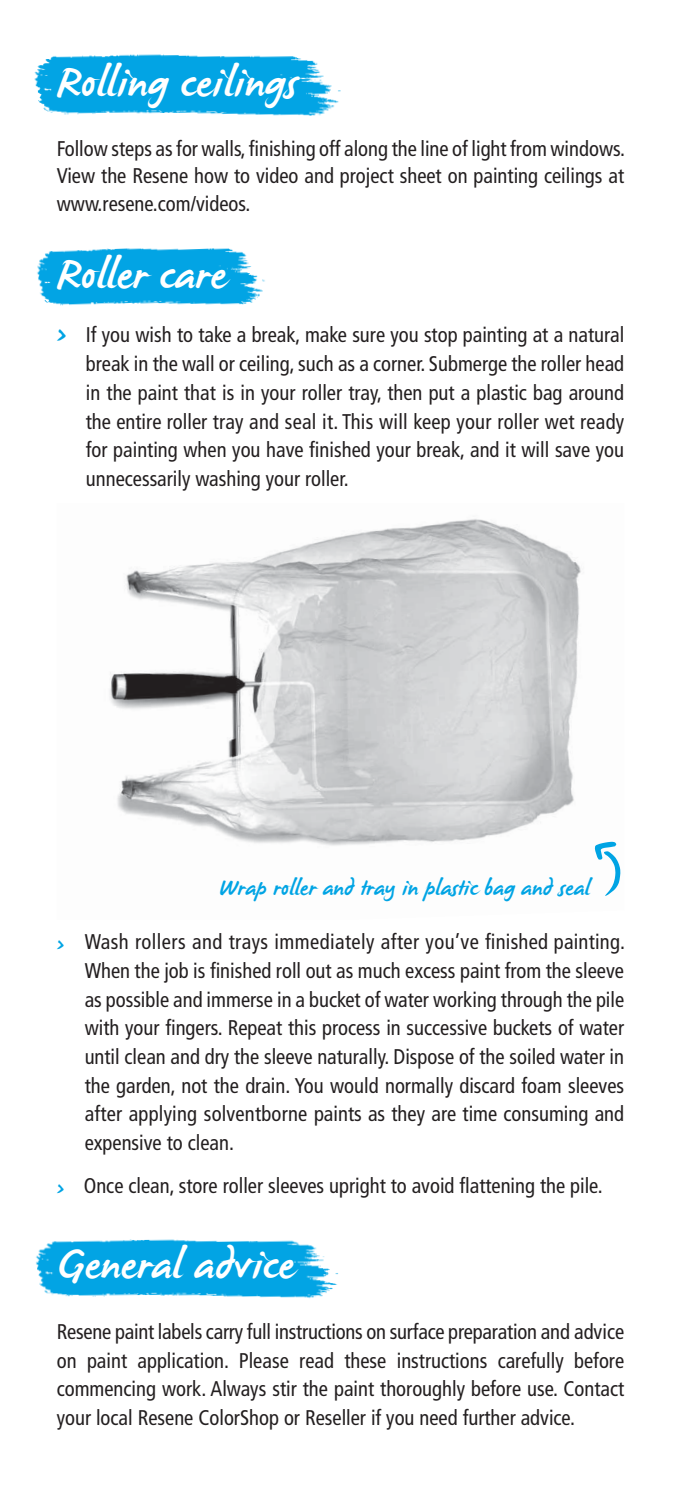
<style>
.page{position:relative;width:688px;height:1489px;background:#fff}
.page>*{position:absolute;margin:0;border:0;box-sizing:border-box;transform-origin:0 0}
.t1{font:42.5px "James Paul";color:#fff}
.t2{font:22.5px "James Paul";color:#00a4e4}
.t3{font:condensed 21.25px/28.8px "Frutiger";color:#231f20;text-align:justify}
.s1{font-family:"James Paul";font-stretch:normal;font-size:27.5px;color:#00a4e4}
.s2{font-family:"James Paul";font-stretch:normal;color:#00a4e4}
</style>
<div class="page">
<img style="left:36px;top:1239px;width:303px;height:60px">
<img style="left:34px;top:54px;width:307px;height:62px">
<img style="left:37px;top:248px;width:228px;height:58px">
<img style="left:109px;top:519px;width:512px;height:377px">
<svg style="left:594px;top:841px;width:26px;height:54px"></svg>
<h1 class="t1" style="left:57px;top:61px;width:241px">Rolling ceilings</h1>
<p class="t3" style="left:57px;top:135px;width:569px;line-height:27.5px">Follow steps as for walls, finishing off along the line of light from windows.<br>View the Resene how to video and project sheet on painting ceilings at www.resene.com/videos.</p>
<h1 class="t1" style="left:57px;top:254px;width:170px">Roller care</h1>
<p class="t3" style="left:86px;top:321px;width:539px;text-indent:-29px"><span class="s1">›</span> If you wish to take a break, make sure you stop painting at a natural break in the wall or ceiling, such as a corner. Submerge the roller head in the paint that is in your roller tray, then put a plastic bag around the entire roller tray and seal it. This will keep your roller wet ready for painting when you have finished your break, and it will save you unnecessarily washing your roller.</p>
<p class="t2" style="left:219px;top:876px;width:372px">Wrap roller and tray in plastic bag and seal</p>
<p class="t3" style="left:85px;top:927px;width:541px;text-indent:-28px"><span class="s2">›</span> Wash rollers and trays immediately after you’ve finished painting.<br>When the job is finished roll out as much excess paint from the sleeve as possible and immerse in a bucket of water working through the pile with your fingers. Repeat this process in successive buckets of water until clean and dry the sleeve naturally. Dispose of the soiled water in the garden, not the drain. You would normally discard foam sleeves after applying solventborne paints as they are time consuming and expensive to clean.</p>
<p class="t3" style="left:57px;top:1171px;width:547px"><span class="s2">›</span> Once clean, store roller sleeves upright to avoid flattening the pile.</p>
<h1 class="t1" style="left:57px;top:1243px;width:238px">General advice</h1>
<p class="t3" style="left:57px;top:1317px;width:568px">Resene paint labels carry full instructions on surface preparation and advice on paint application. Please read these instructions carefully before commencing work. Always stir the paint thoroughly before use. Contact your local Resene ColorShop or Reseller if you need further advice.</p>
</div>
